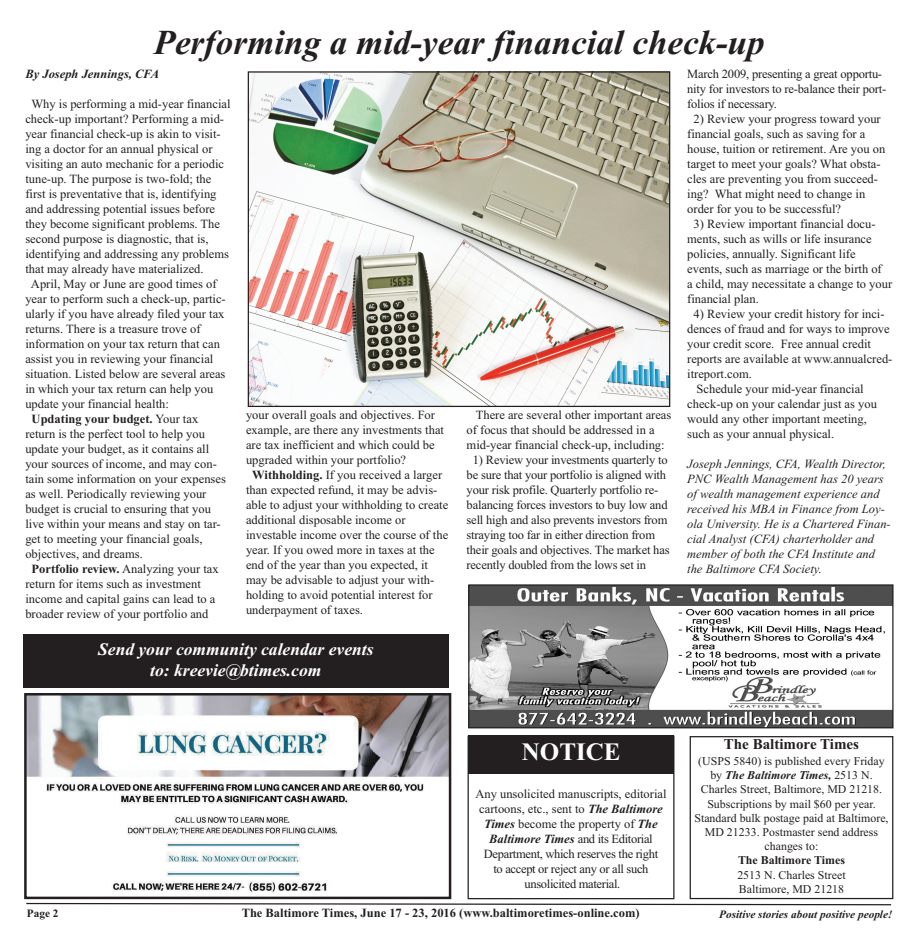
<style>
.page{position:relative;width:917px;height:947px;background:#fff}
.page>*{position:absolute;margin:0;border:0;box-sizing:border-box;transform-origin:0 0}
.t1{font:italic 700 35px "Times New Roman";color:#231f20}
.t2{font:700 25px "Times New Roman";color:#fff}
.t3{font:italic 700 17.5px/21px "Times New Roman";color:#fff;text-align:center}
.t4{font:700 15px "Times New Roman";color:#231f20}
.t5{font:12.5px/15px "Times New Roman";color:#231f20}
.t6{font:italic 12.5px/15px "Times New Roman";color:#231f20}
.t7{font:12.5px/15px "Times New Roman";letter-spacing:-.025em;color:#231f20;text-align:center}
.t8{font:700 12.5px "Times New Roman";color:#231f20}
.t9{font:italic 700 12.5px "Times New Roman";color:#231f20}
.t10{font:11.88px/14.2px "Times New Roman";color:#231f20;text-align:center}
.t11{font:italic 700 11.25px "Times New Roman";color:#231f20}
.t12{font:700 11.25px "Times New Roman";color:#231f20}
.s1{font-weight:400}
.s2{font-weight:700}
.s3{font-weight:700;font-style:italic}
</style>
<div class="page">
<svg style="left:26px;top:902px;width:866px;height:4px"></svg>
<div style="left:689px;top:736px;width:204px;height:163px;border:1px solid #231f20"></div>
<div style="left:467px;top:735px;width:207px;height:164px;border:1px solid #231f20"></div>
<div style="left:468px;top:735px;width:205px;height:39px;background:#231f20"></div>
<div style="left:23px;top:634px;width:425px;height:54px;background:#231f20"></div>
<img style="left:27px;top:696px;width:421px;height:197px">
<div style="left:24px;top:693px;width:427px;height:206px;border:2px solid #231f20"></div>
<img style="left:470px;top:586px;width:421px;height:140px">
<div style="left:468px;top:584px;width:425px;height:144px;border:1px solid #231f20"></div>
<img style="left:250px;top:73px;width:418px;height:332px">
<div style="left:248px;top:71px;width:422px;height:336px;border:1px solid #231f20"></div>
<p class="t1" style="left:154px;top:30px;width:612px">Performing a mid-year financial check-up</p>
<p class="t9" style="left:25px;top:69px;width:135px">By Joseph Jennings, CFA</p>
<p class="t5" style="left:31px;top:97px;width:200px">Why is performing a mid-year financial</p>
<p class="t5" style="left:25px;top:112px;width:200px">check-up important? Performing a mid-</p>
<p class="t5" style="left:25px;top:127px;width:197px">year financial check-up is akin to visit-</p>
<p class="t5" style="left:25px;top:142px;width:189px">ing a doctor for an annual physical or</p>
<p class="t5" style="left:25px;top:157px;width:200px">visiting an auto mechanic for a periodic</p>
<p class="t5" style="left:25px;top:172px;width:187px">tune-up. The purpose is two-fold; the</p>
<p class="t5" style="left:25px;top:187px;width:192px">first is preventative that is, identifying</p>
<p class="t5" style="left:25px;top:202px;width:191px">and addressing potential issues before</p>
<p class="t5" style="left:25px;top:217px;width:196px">they become significant problems. The</p>
<p class="t5" style="left:25px;top:232px;width:184px">second purpose is diagnostic, that is,</p>
<p class="t5" style="left:25px;top:247px;width:205px">identifying and addressing any problems</p>
<p class="t5" style="left:25px;top:262px;width:180px">that may already have materialized.</p>
<p class="t5" style="left:31px;top:277px;width:187px">April, May or June are good times of</p>
<p class="t5" style="left:25px;top:292px;width:202px">year to perform such a check-up, partic-</p>
<p class="t5" style="left:25px;top:307px;width:200px">ularly if you have already filed your tax</p>
<p class="t5" style="left:25px;top:322px;width:177px">returns. There is a treasure trove of</p>
<p class="t5" style="left:25px;top:337px;width:196px">information on your tax return that can</p>
<p class="t5" style="left:25px;top:352px;width:189px">assist you in reviewing your financial</p>
<p class="t5" style="left:25px;top:367px;width:201px">situation. Listed below are several areas</p>
<p class="t5" style="left:25px;top:382px;width:189px">in which your tax return can help you</p>
<p class="t5" style="left:25px;top:397px;width:145px">update your financial health:</p>
<p class="t8" style="left:32px;top:415px;width:168px">Updating your budget. <span class="s1">Your tax</span></p>
<p class="t5" style="left:25px;top:427px;width:181px">return is the perfect tool to help you</p>
<p class="t5" style="left:25px;top:442px;width:185px">update your budget, as it contains all</p>
<p class="t5" style="left:25px;top:457px;width:193px">your sources of income, and may con-</p>
<p class="t5" style="left:25px;top:472px;width:202px">tain some information on your expenses</p>
<p class="t5" style="left:25px;top:487px;width:182px">as well. Periodically reviewing your</p>
<p class="t5" style="left:25px;top:502px;width:187px">budget is crucial to ensuring that you</p>
<p class="t5" style="left:25px;top:517px;width:197px">live within your means and stay on tar-</p>
<p class="t5" style="left:25px;top:532px;width:179px">get to meeting your financial goals,</p>
<p class="t5" style="left:25px;top:547px;width:119px">objectives, and dreams.</p>
<p class="t8" style="left:32px;top:565px;width:188px">Portfolio review. <span class="s1">Analyzing your tax</span></p>
<p class="t5" style="left:25px;top:577px;width:177px">return for items such as investment</p>
<p class="t5" style="left:25px;top:592px;width:191px">income and capital gains can lead to a</p>
<p class="t5" style="left:25px;top:607px;width:184px">broader review of your portfolio and</p>
<p class="t5" style="left:246px;top:409px;width:190px">your overall goals and objectives. For</p>
<p class="t5" style="left:246px;top:424px;width:199px">example, are there any investments that</p>
<p class="t5" style="left:246px;top:439px;width:190px">are tax inefficient and which could be</p>
<p class="t5" style="left:246px;top:454px;width:162px">upgraded within your portfolio?</p>
<p class="t5" style="left:252px;top:469px;width:191px"><span class="s2">Withholding.</span> If you received a larger</p>
<p class="t5" style="left:246px;top:484px;width:193px">than expected refund, it may be advis-</p>
<p class="t5" style="left:246px;top:499px;width:204px">able to adjust your withholding to create</p>
<p class="t5" style="left:246px;top:514px;width:161px">additional disposable income or</p>
<p class="t5" style="left:246px;top:529px;width:204px">investable income over the course of the</p>
<p class="t5" style="left:246px;top:544px;width:190px">year. If you owed more in taxes at the</p>
<p class="t5" style="left:246px;top:559px;width:183px">end of the year than you expected, it</p>
<p class="t5" style="left:246px;top:574px;width:190px">may be advisable to adjust your with-</p>
<p class="t5" style="left:246px;top:589px;width:188px">holding to avoid potential interest for</p>
<p class="t5" style="left:246px;top:604px;width:118px">underpayment of taxes.</p>
<p class="t3" style="left:98px;top:640px;width:277px">Send your community calendar events to: kreevie@btimes.com</p>
<p class="t5" style="left:466px;top:409px;width:206px;text-indent:9px">There are several other important areas of focus that should be addressed in a mid-year financial check-up, including:</p>
<p class="t5" style="left:466px;top:454px;width:204px;text-indent:6px">1) Review your investments quarterly to be sure that your portfolio is aligned with your risk profile. Quarterly portfolio re&shy;balancing forces investors to buy low and sell high and also prevents investors from straying too far in either direction from their goals and objectives. The market has recently doubled from the lows set in</p>
<p class="t5" style="left:687px;top:68px;width:200px">March 2009, presenting a great opportu&shy;nity for investors to re-balance their port&shy;folios if necessary.</p>
<p class="t5" style="left:687px;top:113px;width:199px;text-indent:6px">2) Review your progress toward your financial goals, such as saving for a house, tuition or retirement. Are you on target to meet your goals? What obsta&shy;cles are preventing you from succeed&shy;ing? What might need to change in order for you to be successful?</p>
<p class="t5" style="left:687px;top:218px;width:206px;text-indent:6px">3) Review important financial docu&shy;ments, such as wills or life insurance policies, annually. Significant life events, such as marriage or the birth of<br>a child, may necessitate a change to your financial plan.</p>
<p class="t5" style="left:693px;top:308px;width:192px">4) Review your credit history for inci-</p>
<p class="t5" style="left:687px;top:323px;width:204px">dences of fraud and for ways to improve</p>
<p class="t5" style="left:687px;top:338px;width:185px">your credit score. Free annual credit</p>
<p class="t5" style="left:687px;top:353px;width:207px">reports are available at www.annualcred-</p>
<p class="t5" style="left:687px;top:368px;width:66px">itreport.com.</p>
<p class="t5" style="left:696px;top:383px;width:168px">Schedule your mid-year financial</p>
<p class="t5" style="left:687px;top:398px;width:191px">check-up on your calendar just as you</p>
<p class="t5" style="left:687px;top:413px;width:181px">would any other important meeting,</p>
<p class="t5" style="left:687px;top:428px;width:148px">such as your annual physical.</p>
<p class="t6" style="left:687px;top:458px;width:205px">Joseph Jennings, CFA, Wealth Director, PNC Wealth Management has 20 years of wealth management experience and received his MBA in Finance from Loy&shy;ola University. He is a Chartered Finan&shy;cial Analyst (CFA) charterholder and member of both the CFA Institute and the Baltimore CFA Society.</p>
<p class="t2" style="left:521px;top:744px;width:100px">NOTICE</p>
<p class="t7" style="left:475px;top:787px;width:192px">Any unsolicited manuscripts, editorial cartoons, etc., sent to <span class="s3">The Baltimore Times</span> become the property of <span class="s3">The Baltimore Times</span> and its Editorial Department, which reserves the right<br>to accept or reject any or all such unsolicited material.</p>
<p class="t4" style="left:723px;top:739px;width:137px">The Baltimore Times</p>
<p class="t10" style="left:694px;top:755px;width:195px">(USPS 5840) is published every Friday by <span class="s3">The Baltimore Times,</span> 2513 N.<br>Charles Street, Baltimore, MD 21218.<br>Subscriptions by mail $60 per year.<br>Standard bulk postage paid at Baltimore,<br>MD 21233. Postmaster send address changes to:<br><span class="s2">The Baltimore Times<br></span>2513 N. Charles Street<br>Baltimore, MD 21218</p>
<p class="t12" style="left:27px;top:910px;width:33px">Page 2</p>
<p class="t8" style="left:241px;top:909px;width:399px">The Baltimore Times, June 17 - 23, 2016 (www.baltimoretimes-online.com)</p>
<p class="t11" style="left:719px;top:910px;width:175px">Positive stories about positive people!</p>
</div>
